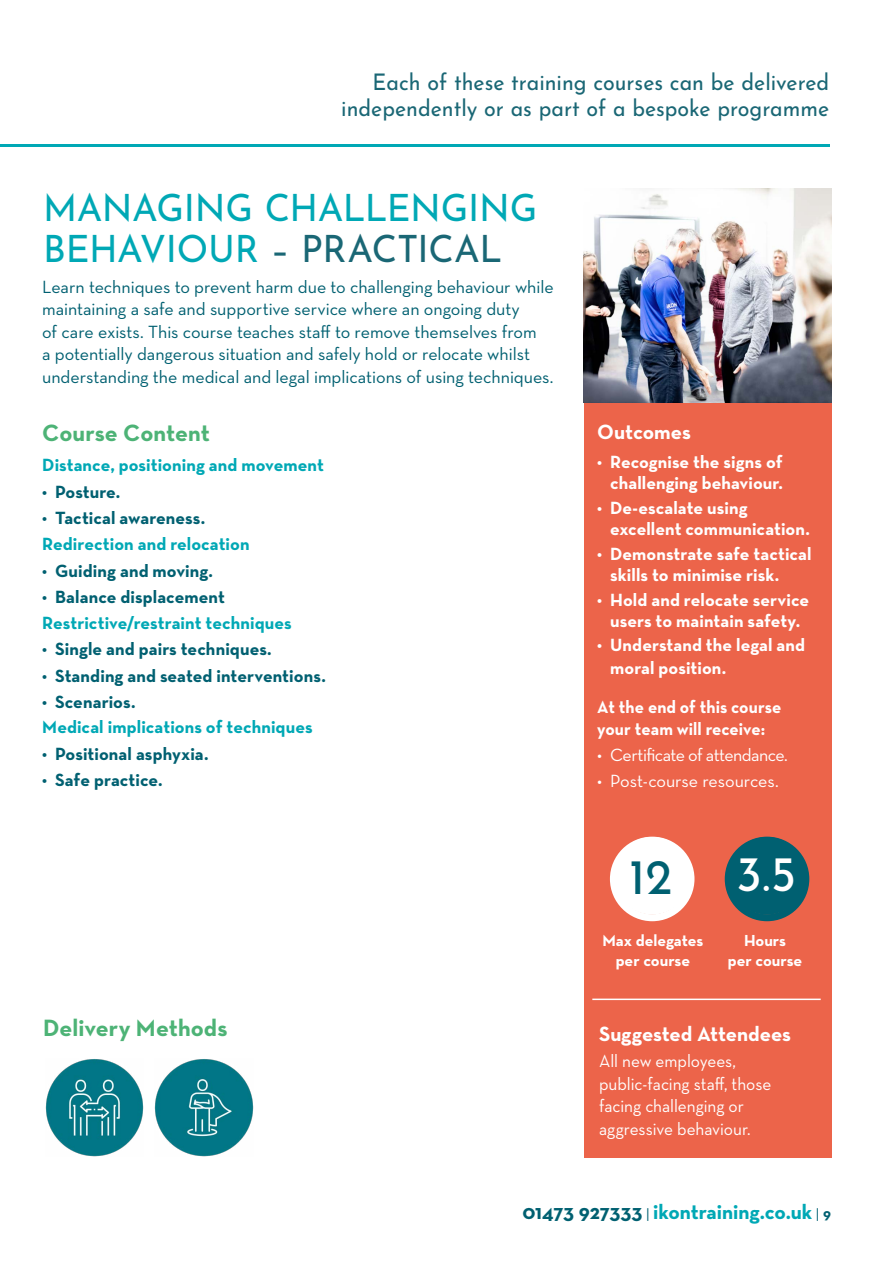
<style>
.page{position:relative;width:893px;height:1263px;background:#fff}
.page>*{position:absolute;margin:0;border:0;box-sizing:border-box;transform-origin:0 0}
.t1{font:49.5px "Josefin Sans";color:#fff}
.t2{font:49.5px "Josefin Sans";color:#006071}
.t3{font:37.5px/41.2px "Josefin Sans";letter-spacing:-.015em;color:#00a8b5}
.t4{font:700 24px "Neutra Text";color:#4db376}
.t5{font:22.8px/25px "Josefin Sans";color:#1a6775;text-align:right;scale:.94 1}
.t6{font:700 21px "Neutra Text";color:#00a8b5}
.t7{font:700 21px "Neutra Text";color:#fff}
.t8{font:18px/22.5px "Neutra Text";letter-spacing:-.005em;color:#006071}
.t9{font:700 18px/21px "Neutra Text";letter-spacing:.005em;color:#fff}
.t10{font:700 18px "Neutra Text";letter-spacing:.005em;color:#006071}
.t11{font:700 18px "Neutra Text";letter-spacing:.005em;color:#00a8b5}
.t12{font:18px/22.5px "Neutra Text";letter-spacing:-.005em;color:#fff;scale:.96 1}
.t13{font:700 18px/22.5px "Neutra Text";letter-spacing:.005em;color:#fff;scale:.96 1}
.t14{font:18px "Neutra Text";letter-spacing:-.03em;color:#fff}
.t15{font:18px "Neutra Text";letter-spacing:-.005em;color:#fff}
.t16{font:700 16.2px/19.5px "Neutra Text";color:#fff;text-align:center}
.s1{color:#1a6775}
.s2{color:#006071}
.s3{font-weight:400;font-size:15px;color:#006071}
.s4{font-size:15px;color:#006071}
</style>
<div class="page">
<div style="left:584px;top:190px;width:247px;height:967px;background:#ec644a"></div>
<svg style="left:610px;top:837px;width:84px;height:84px"></svg>
<svg style="left:725px;top:837px;width:84px;height:84px"></svg>
<img style="left:584px;top:189px;width:247px;height:213px">
<img style="left:46px;top:1059px;width:98px;height:97px">
<img style="left:155px;top:1059px;width:98px;height:97px">
<hr style="left:0;top:145px;width:829px;height:2px;background:#00a8b5">
<hr style="left:592px;top:998px;width:229px;height:2px;background:#fff">
<p class="t5" style="left:341px;top:67px;width:520px">Each of these training courses can be delivered independently or as part of a bespoke programme</p>
<h2 class="t3" style="left:43px;top:183px;width:496px">MANAGING CHALLENGING<br>BEHAVIOUR <span class="s1">– PRACTICAL</span></h2>
<p class="t8" style="left:42px;top:275px;width:513px">Learn techniques to prevent harm due to challenging behaviour while maintaining a safe and supportive service where an ongoing duty<br>of care exists. This course teaches staff to remove themselves from<br>a potentially dangerous situation and safely hold or relocate whilst understanding the medical and legal implications of using techniques.</p>
<h3 class="t4" style="left:42px;top:418px;width:169px">Course Content</h3>
<p class="t11" style="left:42px;top:454px;width:283px">Distance, positioning and movement</p>
<p class="t10" style="left:42px;top:480px;width:80px">• Posture.</p>
<p class="t10" style="left:42px;top:507px;width:165px">• Tactical awareness.</p>
<p class="t11" style="left:42px;top:533px;width:209px">Redirection and relocation</p>
<p class="t10" style="left:42px;top:560px;width:172px">• Guiding and moving.</p>
<p class="t10" style="left:42px;top:586px;width:184px">• Balance displacement</p>
<p class="t11" style="left:42px;top:611px;width:251px">Restrictive/restraint techniques</p>
<p class="t10" style="left:42px;top:638px;width:231px">• Single and pairs techniques.</p>
<p class="t10" style="left:42px;top:664px;width:285px">• Standing and seated interventions.</p>
<p class="t10" style="left:42px;top:690px;width:95px">• Scenarios.</p>
<p class="t11" style="left:42px;top:716px;width:272px">Medical implications of techniques</p>
<p class="t10" style="left:42px;top:743px;width:168px">• Positional asphyxia.</p>
<p class="t10" style="left:42px;top:769px;width:122px">• Safe practice.</p>
<p class="t7" style="left:597px;top:419px;width:95px">Outcomes</p>
<p class="t9" style="left:597px;top:451px;width:187px;text-align:right">• Recognise the signs of challenging behaviour.</p>
<p class="t9" style="left:610px;top:497px;width:201px;text-indent:-13px">• De-escalate using excellent communication.</p>
<p class="t9" style="left:610px;top:543px;width:203px;text-indent:-13px">• Demonstrate safe tactical skills to minimise risk.</p>
<p class="t9" style="left:597px;top:589px;width:213px;text-align:center">• Hold and relocate service users to maintain safety.</p>
<p class="t9" style="left:610px;top:634px;width:197px;line-height:22.5px;text-indent:-13px">• Understand the legal and moral position.</p>
<p class="t13" style="left:597px;top:695px;width:193px">At the end of this course your team will receive:</p>
<p class="t14" style="left:597px;top:744px;width:192px">• Certificate of attendance.</p>
<p class="t15" style="left:597px;top:770px;width:183px">• Post-course resources.</p>
<h1 class="t2" style="left:629px;top:836px;width:45px">12</h1>
<p class="t16" style="left:603px;top:931px;width:102px">Max delegates per course</p>
<h1 class="t1" style="left:736px;top:833px;width:62px">3.5</h1>
<p class="t16" style="left:728px;top:931px;width:76px">Hours<br>per course</p>
<h3 class="t4" style="left:43px;top:1013px;width:186px">Delivery Methods</h3>
<p class="t7" style="left:599px;top:1020px;width:194px">Suggested Attendees</p>
<p class="t12" style="left:599px;top:1050px;width:181px">All new employees, public-facing staff, those facing challenging or aggressive behaviour.</p>
<p class="t6" style="left:522px;top:1199px;width:310px"><span class="s2">01473 927333</span> <span class="s3">|</span> ikontraining.co.uk <span class="s3">|</span> <span class="s4">9</span></p>
</div>
